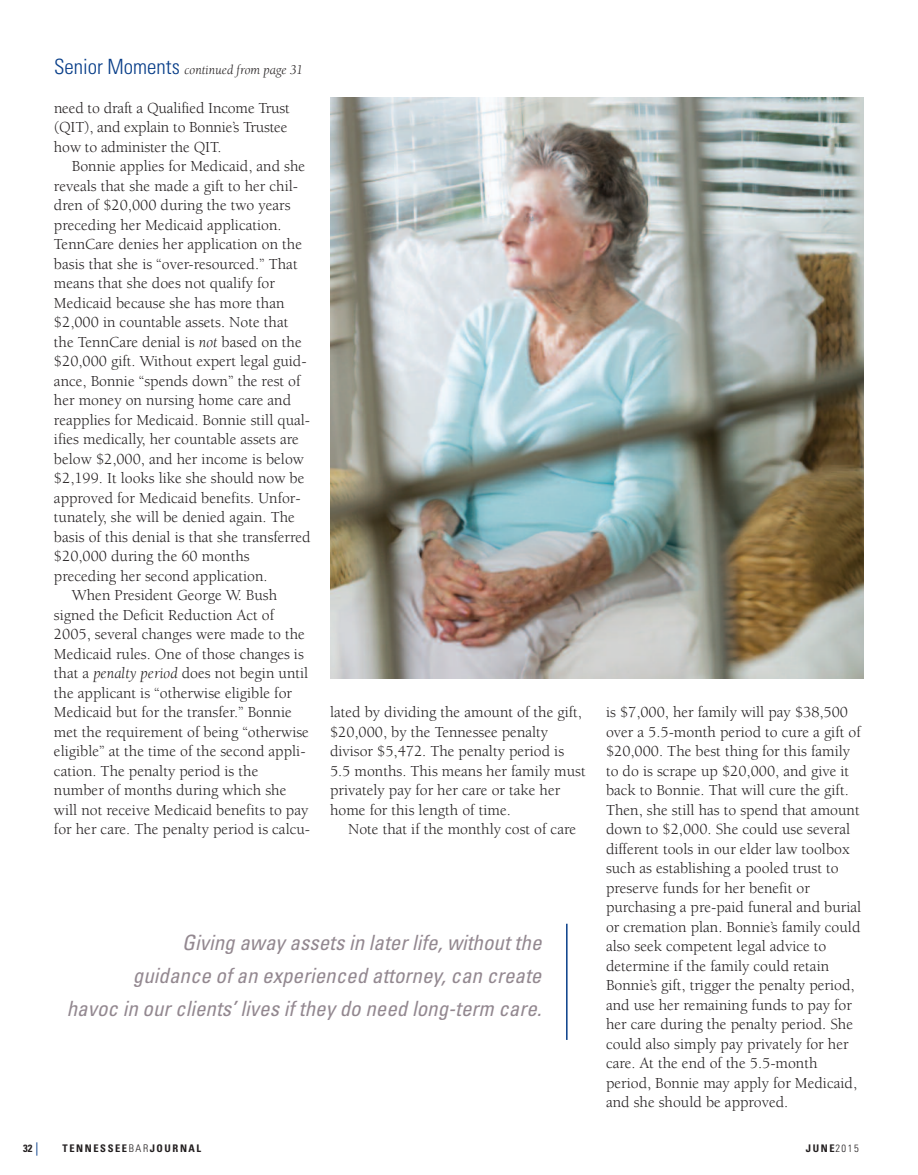
<style>
.page{position:relative;width:918px;height:1175px;background:#fff}
.page>*{position:absolute;margin:0;border:0;box-sizing:border-box;transform-origin:0 0}
.t1{font:italic condensed 21px/33px "Univers LT Std";color:#938890;text-align:right}
.t2{font:15.75px/19.5px "Berkeley";color:#231f20}
.t3{font:italic 13.5px "Berkeley";color:#231f20}
.t4{font:700 condensed 10.5px "Univers LT Std";letter-spacing:.15em;color:#231f20}
.s1{font-family:"Univers LT Std";font-weight:300;font-style:normal;font-stretch:condensed;font-size:21px;color:#083e89}
.s2{font-style:italic}
.s3{font-family:"Berkeley";font-weight:400;font-stretch:normal;font-size:16.5px;color:#083e89}
.s4{font-weight:300}
</style>
<div class="page">
<hr style="left:566px;top:923px;width:2px;height:116px;background:#083e89">
<img style="left:330px;top:98px;width:534px;height:580px">
<p class="t3" style="left:54px;top:64px;width:251px"><span class="s1">Senior Moments</span> continued from page 31</p>
<p class="t2" style="left:54px;top:99px;width:237px">need to draft a Qualified Income Trust (QIT), and explain to Bonnie’s Trustee how to administer the QIT.</p>
<p class="t2" style="left:72px;top:158px;width:235px">Bonnie applies for Medicaid, and she</p>
<p class="t2" style="left:54px;top:177px;width:246px">reveals that she made a gift to her chil-</p>
<p class="t2" style="left:54px;top:197px;width:238px">dren of $20,000 during the two years</p>
<p class="t2" style="left:54px;top:216px;width:229px">preceding her Medicaid application.</p>
<p class="t2" style="left:54px;top:236px;width:250px">TennCare denies her application on the</p>
<p class="t2" style="left:54px;top:255px;width:245px">basis that she is “over-resourced.” That</p>
<p class="t2" style="left:54px;top:275px;width:223px">means that she does not qualify for</p>
<p class="t2" style="left:54px;top:294px;width:232px">Medicaid because she has more than</p>
<p class="t2" style="left:54px;top:314px;width:236px">$2,000 in countable assets. Note that</p>
<p class="t2" style="left:54px;top:333px;width:249px">the TennCare denial is <span class="s2">not</span> based on the</p>
<p class="t2" style="left:54px;top:353px;width:254px">$20,000 gift. Without expert legal guid-</p>
<p class="t2" style="left:54px;top:372px;width:248px">ance, Bonnie “spends down” the rest of</p>
<p class="t2" style="left:54px;top:392px;width:239px">her money on nursing home care and</p>
<p class="t2" style="left:54px;top:411px;width:258px">reapplies for Medicaid. Bonnie still qual-</p>
<p class="t2" style="left:54px;top:431px;width:246px">ifies medically, her countable assets are</p>
<p class="t2" style="left:54px;top:450px;width:251px">below $2,000, and her income is below</p>
<p class="t2" style="left:54px;top:470px;width:252px">$2,199. It looks like she should now be</p>
<p class="t2" style="left:54px;top:489px;width:248px">approved for Medicaid benefits. Unfor-</p>
<p class="t2" style="left:54px;top:509px;width:242px">tunately, she will be denied again. The</p>
<p class="t2" style="left:54px;top:528px;width:258px">basis of this denial is that she transferred</p>
<p class="t2" style="left:54px;top:548px;width:197px">$20,000 during the 60 months</p>
<p class="t2" style="left:54px;top:567px;width:215px">preceding her second application.</p>
<p class="t2" style="left:72px;top:587px;width:207px">When President George W. Bush</p>
<p class="t2" style="left:54px;top:606px;width:222px">signed the Deficit Reduction Act of</p>
<p class="t2" style="left:54px;top:626px;width:252px">2005, several changes were made to the</p>
<p class="t2" style="left:54px;top:645px;width:251px">Medicaid rules. One of those changes is</p>
<p class="t2" style="left:54px;top:665px;width:256px">that a <span class="s2">penalty period</span> does not begin until</p>
<p class="t2" style="left:54px;top:684px;width:240px">the applicant is “otherwise eligible for</p>
<p class="t2" style="left:54px;top:704px;width:239px">Medicaid but for the transfer.” Bonnie</p>
<p class="t2" style="left:54px;top:723px;width:257px">met the requirement of being “otherwise</p>
<p class="t2" style="left:54px;top:743px;width:253px">eligible” at the time of the second appli-</p>
<p class="t2" style="left:54px;top:762px;width:206px">cation. The penalty period is the</p>
<p class="t2" style="left:54px;top:782px;width:234px">number of months during which she</p>
<p class="t2" style="left:54px;top:801px;width:256px">will not receive Medicaid benefits to pay</p>
<p class="t2" style="left:54px;top:821px;width:258px">for her care. The penalty period is calcu-</p>
<p class="t2" style="left:330px;top:704px;width:257px">lated by dividing the amount of the gift, $20,000, by the Tennessee penalty divisor $5,472. The penalty period is 5.5 months. This means her family must privately pay for her care or take her home for this length of time.</p>
<p class="t2" style="left:348px;top:821px;width:230px">Note that if the monthly cost of care</p>
<h1 class="t1" style="left:67px;top:928px;width:476px">Giving away assets in later life, without the<br>guidance of an experienced attorney, can create<br>havoc in our clients’ lives if they do need long-term care.</h1>
<p class="t2" style="left:606px;top:704px;width:257px">is $7,000, her family will pay $38,500 over a 5.5-month period to cure a gift of $20,000. The best thing for this family to do is scrape up $20,000, and give it back to Bonnie. That will cure the gift.<br>Then, she still has to spend that amount down to $2,000. She could use several different tools in our elder law toolbox such as establishing a pooled trust to preserve funds for her benefit or purchasing a pre-paid funeral and burial or cremation plan. Bonnie’s family could also seek competent legal advice to determine if the family could retain Bonnie’s gift, trigger the penalty period, and use her remaining funds to pay for her care during the penalty period. She could also simply pay privately for her care. At the end of the 5.5-month period, Bonnie may apply for Medicaid, and she should be approved.</p>
<p class="t4" style="left:23px;top:1144px;width:17px">32 <span class="s3">|</span></p>
<p class="t4" style="left:63px;top:1144px;width:140px">TENNESSEE<span class="s4">BAR</span>JOURNAL</p>
<p class="t4" style="left:806px;top:1144px;width:54px">JUNE<span class="s4">2015</span></p>
</div>
